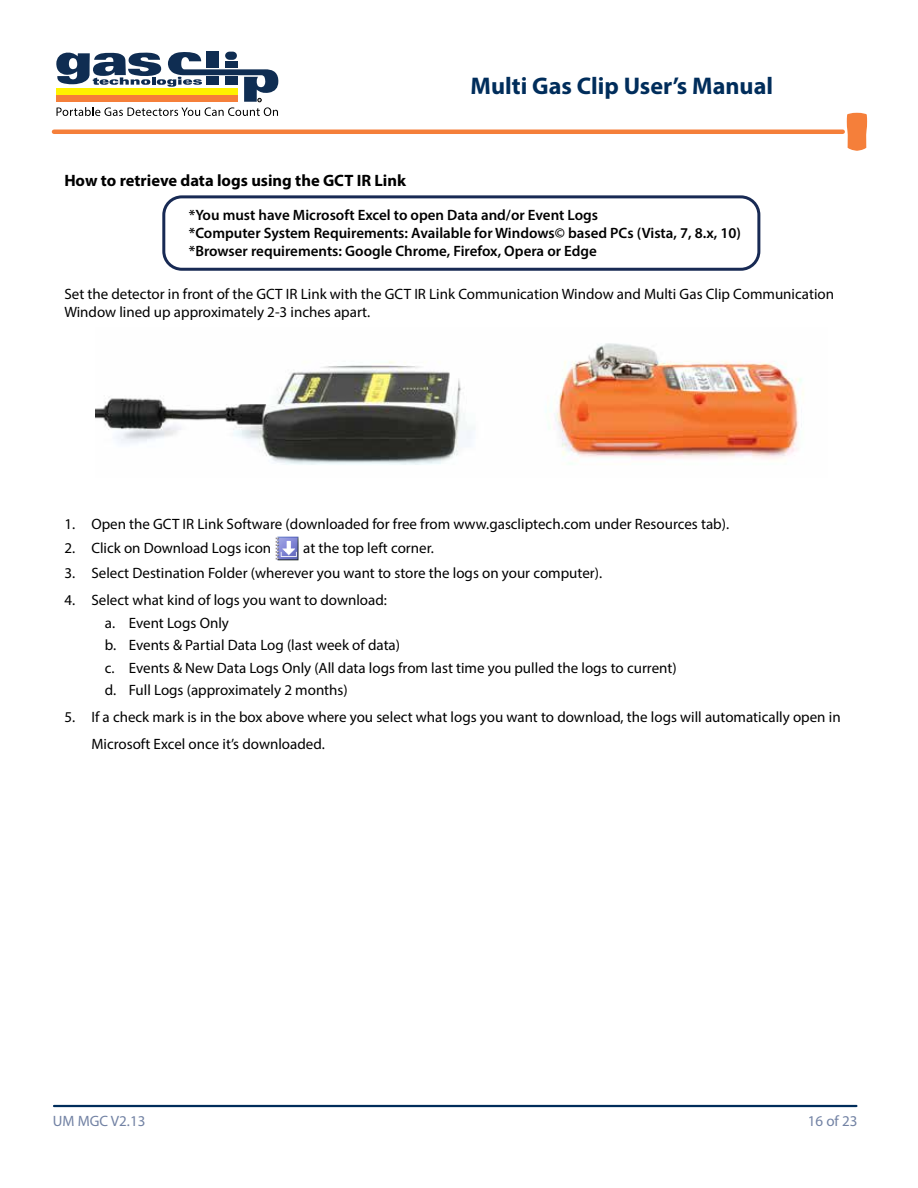
<style>
.page{position:relative;width:918px;height:1188px;background:#fff}
.page>*{position:absolute;margin:0;border:0;box-sizing:border-box;transform-origin:0 0}
.t1{font:700 24.15px "Myriad Pro";color:#002d5b}
.t2{font:700 16.5px "Myriad Pro";color:#000}
.t3{font:15px/22.5px "Myriad Pro";color:#000}
.t4{font:600 15px/18px "Myriad Pro";color:#000}
.t5{font:15px "Myriad Pro";color:#7282a4}
</style>
<div class="page">
<hr style="left:54px;top:130px;width:789px;height:4px;background:#f57f3a">
<hr style="left:54px;top:1105px;width:802px;height:2px;background:#002d5b">
<svg style="left:56px;top:51px;width:222px;height:65px"></svg>
<svg style="left:847px;top:113px;width:20px;height:38px"></svg>
<img style="left:275px;top:536px;width:24px;height:25px">
<img style="left:96px;top:343px;width:708px;height:122px">
<div style="left:162px;top:195px;width:598px;height:76px;border:3px solid #182a54;border-radius:18px"></div>
<h1 class="t1" style="left:471px;top:70px;width:304px">Multi Gas Clip User’s Manual</h1>
<p class="t2" style="left:64px;top:169px;width:343px">How to retrieve data logs using the GCT IR Link</p>
<p class="t4" style="left:189px;top:205px;width:554px">*You must have Microsoft Excel to open Data and/or Event Logs<br>*Computer System Requirements: Available for Windows© based PCs (Vista, 7, 8.x, 10) *Browser requirements: Google Chrome, Firefox, Opera or Edge</p>
<p class="t3" style="left:64px;top:285px;width:771px;line-height:18px">Set the detector in front of the GCT IR Link with the GCT IR Link Communication Window and Multi Gas Clip Communication<br>Window lined up approximately 2-3 inches apart.</p>
<p class="t3" style="left:64px;top:512px;width:666px">1. Open the GCT IR Link Software (downloaded for free from www.gascliptech.com under Resources tab).</p>
<p class="t3" style="left:64px;top:536px;width:208px">2. Click on Download Logs icon</p>
<p class="t3" style="left:303px;top:536px;width:132px">at the top left corner.</p>
<p class="t3" style="left:64px;top:562px;width:539px">3. Select Destination Folder (wherever you want to store the logs on your computer).</p>
<p class="t3" style="left:105px;top:589px;width:573px;text-indent:-40px">4. Select what kind of logs you want to download:<br>a. Event Logs Only<br>b. Events &amp; Partial Data Log (last week of data)<br>c. Events &amp; New Data Logs Only (All data logs from last time you pulled the logs to current) d. Full Logs (approximately 2 months)</p>
<p class="t3" style="left:91px;top:704px;width:751px;line-height:27px;text-indent:-27px">5. If a check mark is in the box above where you select what logs you want to download, the logs will automatically open in<br>Microsoft Excel once it’s downloaded.</p>
<p class="t5" style="left:53px;top:1112px;width:94px">UM MGC V2.13</p>
<p class="t5" style="left:808px;top:1112px;width:51px">16 of 23</p>
</div>
